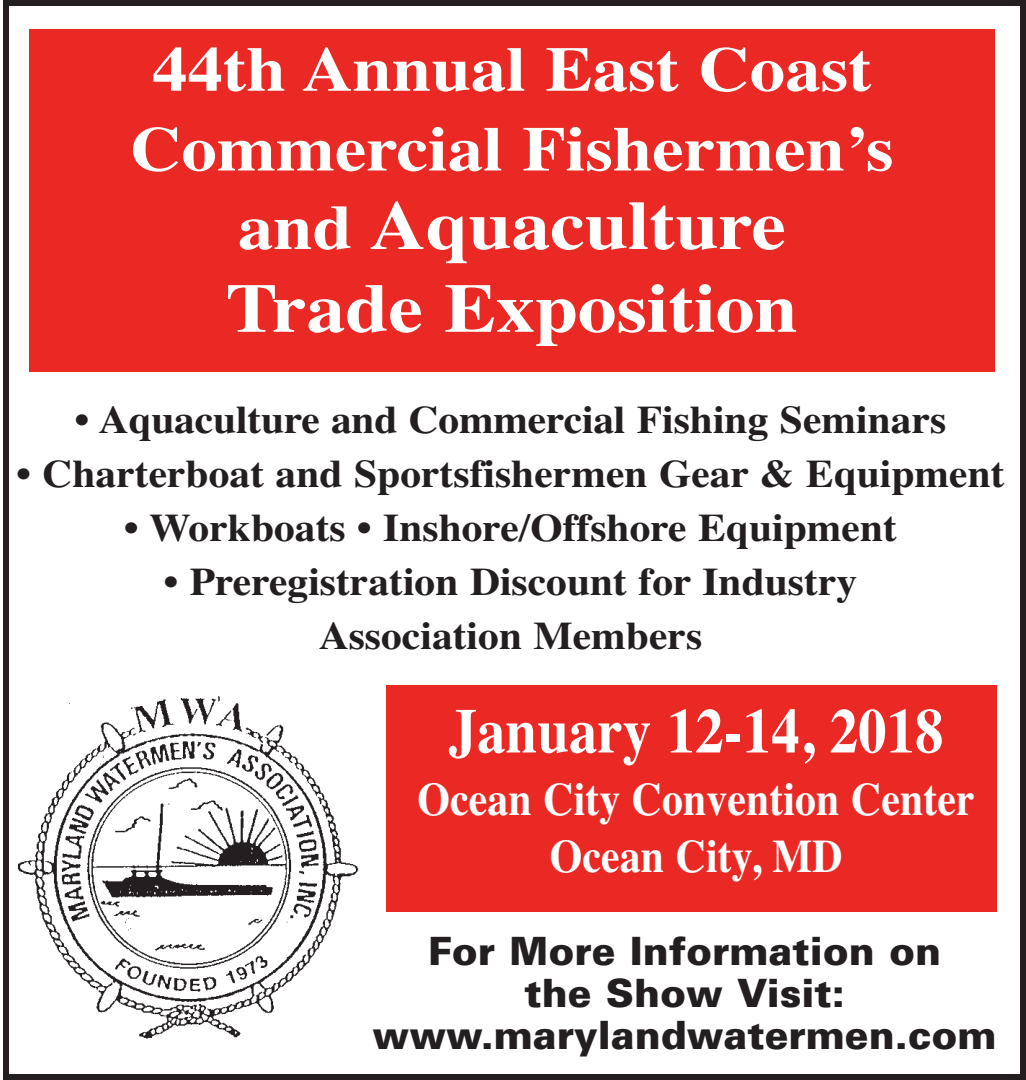
<style>
.page{position:relative;width:1026px;height:1080px;background:#fff}
.page>*{position:absolute;margin:0;border:0;box-sizing:border-box;transform-origin:0 0}
.t1{font:700 69px/82.8px "Times";color:#fff;scale:1.12 1}
.t2{font:700 63px/79.8px "Times";color:#fff;text-align:center;scale:1.12 1}
.t3{font:700 63px "Times";color:#fff;scale:.9 1}
.t4{font:700 46.5px/57px "Times";color:#fff;text-align:center;scale:.9 1}
.t5{font:700 39px/54px "Times";color:#231f20;text-align:center;scale:1.07 1}
.t6{font:900 39px/42px "Univers";color:#231f20;text-align:center}
.s1{font-size:63px}
</style>
<div class="page">
<div style="left:3px;top:0;width:1023px;height:1080px;border:6px solid #231f20"></div>
<div style="left:29px;top:29px;width:966px;height:342px;background:#ea2924"></div>
<div style="left:9px;top:404px;width:1003px;height:265px;background:#fff"></div>
<div style="left:387px;top:685px;width:610px;height:226px;background:#ea2924"></div>
<img style="left:17px;top:695px;width:342px;height:344px">
<h2 class="t2" style="left:130px;top:29px;width:683px">44th Annual East Coast<br>Commercial Fishermen’s</h2>
<h1 class="t1" style="left:226px;top:184px;width:512px"><span class="s1">and</span> Aquaculture<br>Trade Exposition</h1>
<p class="t5" style="left:75px;top:393px;width:816px">• Aquaculture and Commercial Fishing Seminars</p>
<p class="t5" style="left:16px;top:447px;width:925px">• Charterboat and Sportsfishermen Gear &amp; Equipment</p>
<p class="t5" style="left:124px;top:501px;width:724px">• Workboats • Inshore/Offshore Equipment</p>
<p class="t5" style="left:164px;top:555px;width:650px">• Preregistration Discount for Industry<br>Association Members</p>
<h2 class="t3" style="left:449px;top:694px;width:551px">January 12-14, 2018</h2>
<p class="t4" style="left:417px;top:770px;width:621px">Ocean City Convention Center<br>Ocean City, MD</p>
<p class="t6" style="left:373px;top:934px;width:625px">For More Information on<br>the Show Visit: www.marylandwatermen.com</p>
</div>
